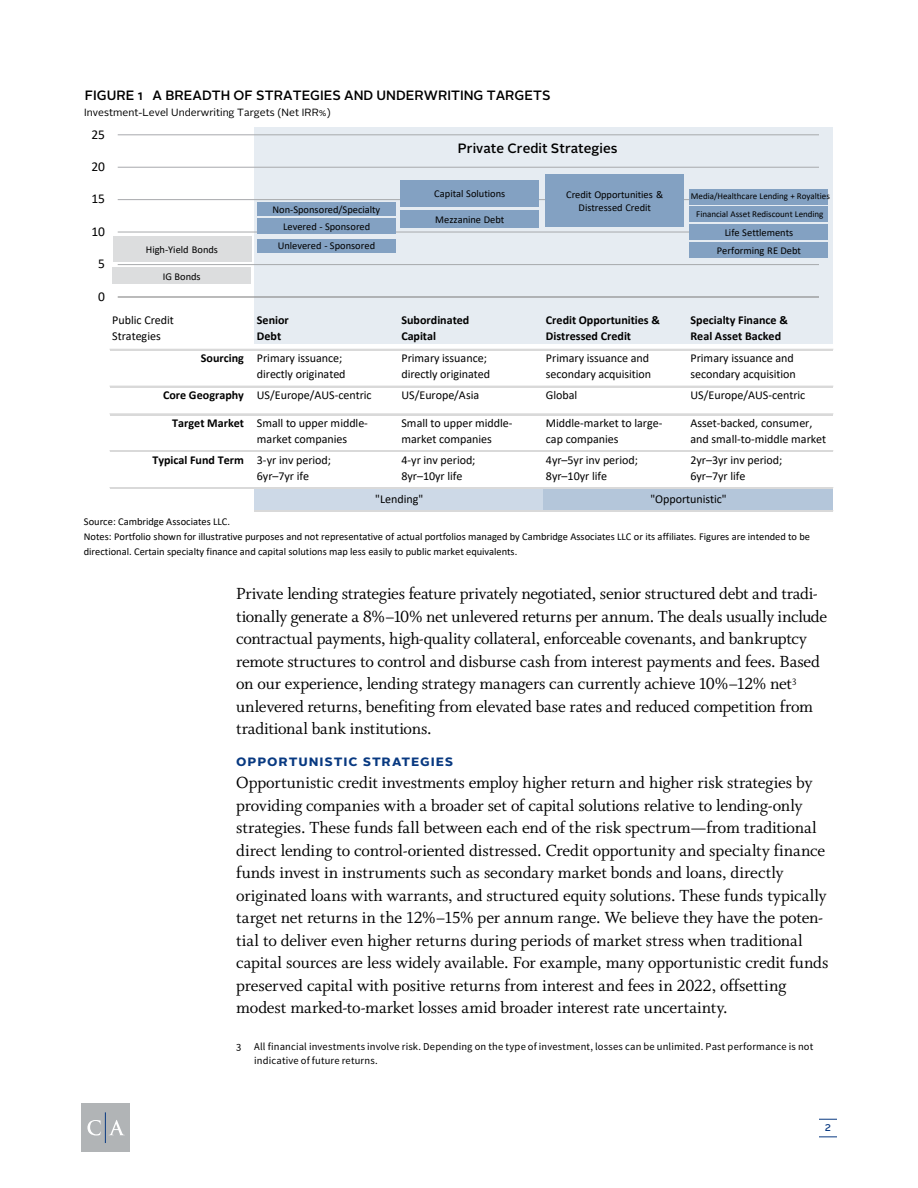
<style>
.page{position:relative;width:918px;height:1188px;background:#fff}
.page>*{position:absolute;margin:0;border:0;box-sizing:border-box;transform-origin:0 0}
.t1{font:18px/22.5px "Whitman";letter-spacing:-.01em;color:#000}
.t2{font:700 15px "Alright Sans";letter-spacing:.055em;color:#083981}
.t3{font:500 13.5px "Alright Sans";color:#000}
.t4{font:13.5px "Calibri";color:#000}
.t5{font:12px/16.2px "Calibri";letter-spacing:-.005em;color:#000}
.t6{font:700 12px/16.2px "Calibri";color:#000}
.t7{font:10.5px/14.7px "Calibri";letter-spacing:-.005em;color:#000}
.t8{font:10.5px/13.5px "Source Sans Pro";letter-spacing:.015em;color:#000}
.t9{font:10.5px "Alright Sans";letter-spacing:.005em;color:#000}
.t10{font:500 9.75px "Alright Sans";color:#083981}
.t11{font:9px/17.1px "Calibri";letter-spacing:-.005em;color:#000;text-align:center}
.s1{font-weight:700}
</style>
<div class="page">
<div style="left:255px;top:128px;width:578px;height:216px;background:#e6ecf2"></div>
<div style="left:255px;top:488px;width:289px;height:24px;background:#cdd9e7"></div>
<div style="left:544px;top:488px;width:289px;height:24px;background:#b4c6da"></div>
<hr style="left:110px;top:349px;width:723px;height:2px;background:#d9d9d9">
<hr style="left:110px;top:386px;width:723px;height:2px;background:#d9d9d9">
<hr style="left:110px;top:414px;width:723px;height:1px;background:#d9d9d9">
<hr style="left:110px;top:450px;width:723px;height:1px;background:#d9d9d9">
<hr style="left:110px;top:451px;width:723px;height:1px;background:#d9d9d9">
<hr style="left:110px;top:487px;width:723px;height:1px;background:#d9d9d9">
<hr style="left:110px;top:488px;width:723px;height:1px;background:#d9d9d9">
<hr style="left:255px;top:510px;width:578px;height:1px;background:#d9d9d9">
<hr style="left:255px;top:511px;width:578px;height:1px;background:#d9d9d9">
<hr style="left:118px;top:264px;width:701px;height:1px;background:#a7a9ac">
<hr style="left:118px;top:232px;width:701px;height:1px;background:#a7a9ac">
<hr style="left:118px;top:199px;width:701px;height:1px;background:#a7a9ac">
<hr style="left:118px;top:167px;width:701px;height:1px;background:#a7a9ac">
<hr style="left:118px;top:135px;width:701px;height:1px;background:#a7a9ac">
<hr style="left:118px;top:296px;width:701px;height:2px;background:#868686">
<div style="left:113px;top:237px;width:138px;height:25px;background:#dcddde"></div>
<div style="left:112px;top:267px;width:139px;height:17px;background:#dcddde"></div>
<div style="left:257px;top:239px;width:139px;height:13px;background:#83a1c2"></div>
<div style="left:257px;top:218px;width:139px;height:16px;background:#83a1c2"></div>
<div style="left:400px;top:211px;width:139px;height:17px;background:#83a1c2"></div>
<div style="left:400px;top:180px;width:139px;height:27px;background:#83a1c2"></div>
<div style="left:545px;top:174px;width:139px;height:53px;background:#83a1c2"></div>
<div style="left:690px;top:206px;width:138px;height:16px;background:#83a1c2"></div>
<div style="left:690px;top:189px;width:138px;height:15px;background:#83a1c2"></div>
<div style="left:690px;top:224px;width:138px;height:16px;background:#83a1c2"></div>
<div style="left:257px;top:202px;width:139px;height:14px;background:#83a1c2"></div>
<div style="left:690px;top:242px;width:138px;height:16px;background:#83a1c2"></div>
<div style="left:81px;top:1103px;width:49px;height:49px;background:#b1b4b6"></div>
<svg style="left:87px;top:1120px;width:14px;height:16px"></svg>
<svg style="left:109px;top:1120px;width:15px;height:15px"></svg>
<hr style="left:105px;top:1112px;width:1px;height:31px;background:#083981">
<svg style="left:819px;top:1119px;width:18px;height:1px"></svg>
<svg style="left:819px;top:1137px;width:18px;height:1px"></svg>
<p class="t3" style="left:85px;top:86px;width:467px">FIGURE 1 A BREADTH OF STRATEGIES AND UNDERWRITING TARGETS</p>
<p class="t9" style="left:84px;top:105px;width:248px">Investment-Level Underwriting Targets (Net IRR%)</p>
<p class="t4" style="left:91px;top:125px;width:15px">25</p>
<p class="t4" style="left:91px;top:157px;width:15px">20</p>
<p class="t4" style="left:91px;top:190px;width:15px">15</p>
<p class="t4" style="left:91px;top:222px;width:15px">10</p>
<p class="t4" style="left:98px;top:254px;width:8px">5</p>
<p class="t4" style="left:98px;top:287px;width:8px">0</p>
<p class="t7" style="left:146px;top:242px;width:73px">High-Yield Bonds</p>
<p class="t7" style="left:163px;top:268px;width:39px">IG Bonds</p>
<p class="t7" style="left:273px;top:202px;width:109px">Non-Sponsored/Specialty</p>
<p class="t7" style="left:283px;top:219px;width:89px">Levered - Sponsored</p>
<p class="t7" style="left:278px;top:238px;width:99px">Unlevered - Sponsored</p>
<p class="t3" style="left:458px;top:139px;width:161px">Private Credit Strategies</p>
<p class="t7" style="left:434px;top:186px;width:72px">Capital Solutions</p>
<p class="t7" style="left:566px;top:188px;width:99px;line-height:12.8px;text-align:center">Credit Opportunities &amp;<br>Distressed Credit</p>
<p class="t7" style="left:435px;top:212px;width:71px">Mezzanine Debt</p>
<p class="t11" style="left:691px;top:188px;width:141px">Media/Healthcare Lending + Royalties<br>Financial Asset Rediscount Lending</p>
<p class="t7" style="left:725px;top:225px;width:70px">Life Settlements</p>
<p class="t7" style="left:717px;top:243px;width:86px">Performing RE Debt</p>
<p class="t5" style="left:112px;top:311px;width:63px">Public Credit<br>Strategies</p>
<p class="t6" style="left:257px;top:311px;width:34px">Senior<br>Debt</p>
<p class="t6" style="left:401px;top:311px;width:70px">Subordinated<br>Capital</p>
<p class="t6" style="left:546px;top:311px;width:115px">Credit Opportunities &amp;<br>Distressed Credit</p>
<p class="t6" style="left:690px;top:311px;width:99px">Specialty Finance &amp;<br>Real Asset Backed</p>
<p class="t5" style="left:201px;top:350px;width:146px;text-align:right"><span class="s1">Sourcing</span> Primary issuance; directly originated</p>
<p class="t5" style="left:401px;top:350px;width:90px">Primary issuance; directly originated</p>
<p class="t5" style="left:546px;top:350px;width:107px">Primary issuance and secondary acquisition</p>
<p class="t5" style="left:690px;top:350px;width:107px">Primary issuance and secondary acquisition</p>
<p class="t5" style="left:163px;top:387px;width:210px"><span class="s1">Core Geography</span> US/Europe/AUS-centric</p>
<p class="t5" style="left:401px;top:387px;width:79px">US/Europe/Asia</p>
<p class="t5" style="left:546px;top:387px;width:33px">Global</p>
<p class="t5" style="left:690px;top:387px;width:116px">US/Europe/AUS-centric</p>
<p class="t5" style="left:257px;top:414px;width:113px;text-indent:-85px"><span class="s1">Target Market</span> Small to upper middle&shy;market companies</p>
<p class="t5" style="left:401px;top:414px;width:113px">Small to upper middle&shy;market companies</p>
<p class="t5" style="left:546px;top:414px;width:118px">Middle-market to large&shy;cap companies</p>
<p class="t5" style="left:690px;top:414px;width:137px">Asset-backed, consumer, and small-to-middle market</p>
<p class="t5" style="left:257px;top:451px;width:76px;text-indent:-104px"><span class="s1">Typical Fund Term</span> 3-yr inv period;<br>6yr–7yr ife</p>
<p class="t5" style="left:401px;top:451px;width:76px">4-yr inv period;<br>8yr–10yr life</p>
<p class="t5" style="left:546px;top:451px;width:93px">4yr–5yr inv period;<br>8yr–10yr life</p>
<p class="t5" style="left:690px;top:451px;width:93px">2yr–3yr inv period;<br>6yr–7yr life</p>
<p class="t7" style="left:84px;top:514px;width:728px">Source: Cambridge Associates LLC.<br>Notes: Portfolio shown for illustrative purposes and not representative of actual portfolios managed by Cambridge Associates LLC or its affiliates. Figures are intended to be directional. Certain specialty finance and capital solutions map less easily to public market equivalents.</p>
<p class="t5" style="left:375px;top:491px;width:50px">"Lending"</p>
<p class="t5" style="left:650px;top:491px;width:78px">"Opportunistic"</p>
<p class="t1" style="left:236px;top:583px;width:592px">Private lending strategies feature privately negotiated, senior structured debt and tradi&shy;tionally generate a 8%–10% net unlevered returns per annum. The deals usually include contractual payments, high-quality collateral, enforceable covenants, and bankruptcy remote structures to control and disburse cash from interest payments and fees. Based on our experience, lending strategy managers can currently achieve 10%–12% net<sup>3 </sup>unlevered returns, benefiting from elevated base rates and reduced competition from traditional bank institutions.</p>
<p class="t2" style="left:236px;top:750px;width:22px">Oppo</p>
<p class="t2" style="left:279px;top:750px;width:176px">rtunistic Strategies</p>
<p class="t1" style="left:236px;top:772px;width:594px">Opportunistic credit investments employ higher return and higher risk strategies by providing companies with a broader set of capital solutions relative to lending-only strategies. These funds fall between each end of the risk spectrum—from traditional direct lending to control-oriented distressed. Credit opportunity and specialty finance funds invest in instruments such as secondary market bonds and loans, directly originated loans with warrants, and structured equity solutions. These funds typically target net returns in the 12%–15% per annum range. We believe they have the poten&shy;tial to deliver even higher returns during periods of market stress when traditional capital sources are less widely available. For example, many opportunistic credit funds preserved capital with positive returns from interest and fees in 2022, offsetting modest marked-to-market losses amid broader interest rate uncertainty.</p>
<p class="t8" style="left:254px;top:1040px;width:561px;text-indent:-18px">3 All financial investments involve risk. Depending on the type of investment, losses can be unlimited. Past performance is not indicative of future returns.</p>
<p class="t10" style="left:825px;top:1121px;width:8px">2</p>
</div>
